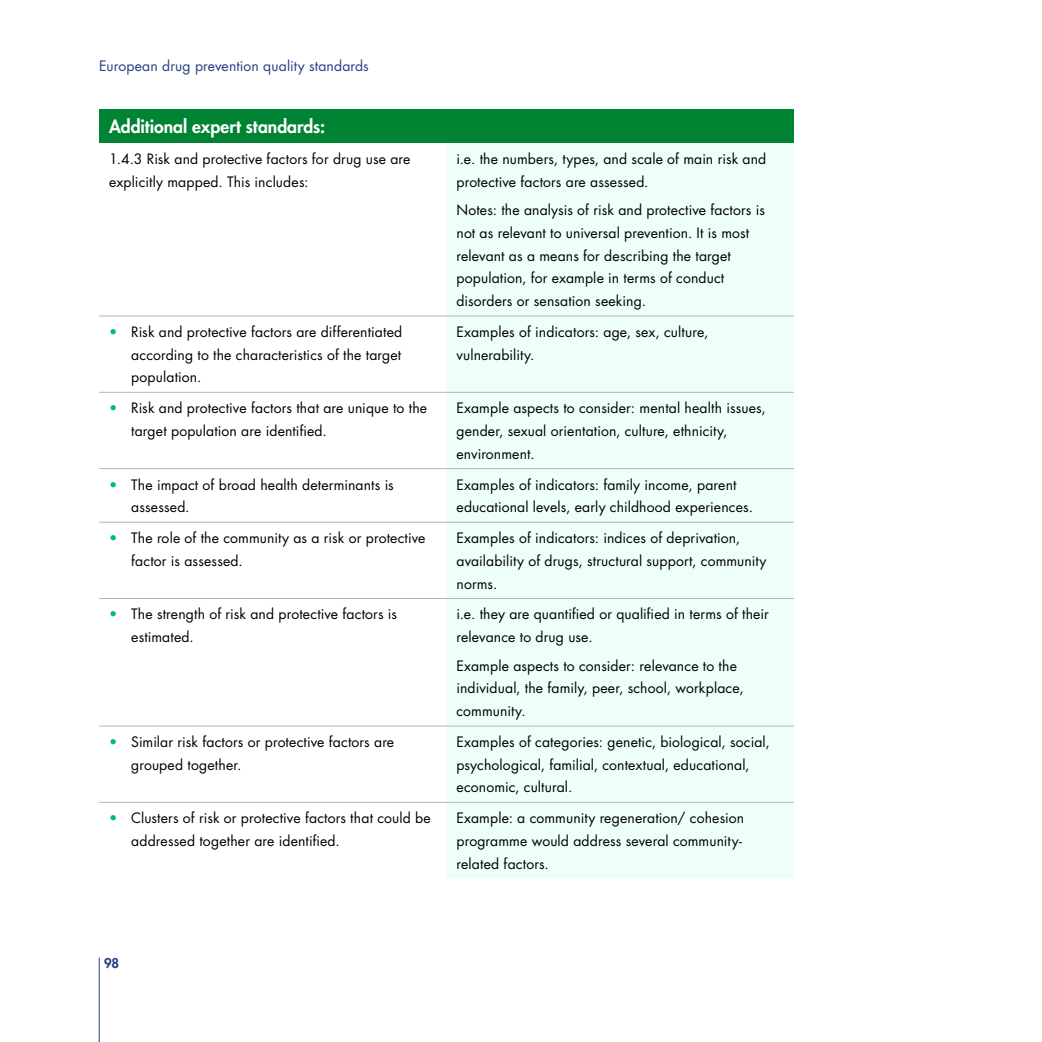
<style>
.page{position:relative;width:1042px;height:1042px;background:#fff}
.page>*{position:absolute;margin:0;border:0;box-sizing:border-box;transform-origin:0 0}
.Titulo_tabla_cpo_10{font:800 17.5px "Futura";color:#fff}
.Texto_tabla{font:14px/22.8px "Futura";letter-spacing:.01em;color:#000}
.t1{font:14px "Futura";letter-spacing:.005em;color:#253f84}
.t2{font:800 13.12px "Futura";color:#253f84}
.s1{color:#04b688}
</style>
<div class="page">
<hr style="left:99px;top:957px;width:1px;height:85px;background:#253f84">
<div style="left:99px;top:109px;width:695px;height:34px;background:#008332"></div>
<div style="left:446px;top:143px;width:348px;height:735px;background:#eefff8"></div>
<hr style="left:99px;top:315px;width:347px;height:1px;background:#b5b5b5">
<hr style="left:446px;top:315px;width:348px;height:1px;background:#b5b5b5">
<hr style="left:99px;top:392px;width:347px;height:1px;background:#b5b5b5">
<hr style="left:446px;top:392px;width:348px;height:1px;background:#b5b5b5">
<hr style="left:99px;top:468px;width:347px;height:1px;background:#b5b5b5">
<hr style="left:446px;top:468px;width:348px;height:1px;background:#b5b5b5">
<hr style="left:99px;top:522px;width:347px;height:1px;background:#b5b5b5">
<hr style="left:446px;top:522px;width:348px;height:1px;background:#b5b5b5">
<hr style="left:99px;top:598px;width:347px;height:1px;background:#b5b5b5">
<hr style="left:446px;top:598px;width:348px;height:1px;background:#b5b5b5">
<hr style="left:99px;top:725px;width:347px;height:1px;background:#b5b5b5">
<hr style="left:446px;top:725px;width:348px;height:1px;background:#b5b5b5">
<hr style="left:99px;top:802px;width:347px;height:1px;background:#b5b5b5">
<hr style="left:446px;top:802px;width:348px;height:1px;background:#b5b5b5">
<p class="t1" style="left:99px;top:56px;width:271px">European drug prevention quality standards</p>
<p class="Titulo_tabla_cpo_10" style="left:109px;top:115px;width:217px">Additional expert standards:</p>
<p class="Texto_tabla" style="left:109px;top:147px;width:303px">1.4.3 Risk and protective factors for drug use are explicitly mapped. This includes:</p>
<p class="Texto_tabla" style="left:456px;top:147px;width:311px">i.e. the numbers, types, and scale of main risk and protective factors are assessed.</p>
<p class="Texto_tabla" style="left:456px;top:198px;width:310px">Notes: the analysis of risk and protective factors is not as relevant to universal prevention. It is most relevant as a means for describing the target population, for example in terms of conduct disorders or sensation seeking.</p>
<p class="Texto_tabla" style="left:131px;top:320px;width:273px;text-align:justify;text-indent:-22px"><span class="s1">•</span> Risk and protective factors are differentiated according to the characteristics of the target population.</p>
<p class="Texto_tabla" style="left:456px;top:320px;width:253px">Examples of indicators: age, sex, culture, vulnerability.</p>
<p class="Texto_tabla" style="left:131px;top:396px;width:297px;text-indent:-22px"><span class="s1">•</span> Risk and protective factors that are unique to the target population are identified.</p>
<p class="Texto_tabla" style="left:456px;top:396px;width:311px">Example aspects to consider: mental health issues, gender, sexual orientation, culture, ethnicity, environment.</p>
<p class="Texto_tabla" style="left:131px;top:473px;width:264px;text-indent:-22px"><span class="s1">•</span> The impact of broad health determinants is assessed.</p>
<p class="Texto_tabla" style="left:456px;top:473px;width:298px">Examples of indicators: family income, parent educational levels, early childhood experiences.</p>
<p class="Texto_tabla" style="left:131px;top:526px;width:296px;text-indent:-22px"><span class="s1">•</span> The role of the community as a risk or protective factor is assessed.</p>
<p class="Texto_tabla" style="left:456px;top:526px;width:312px">Examples of indicators: indices of deprivation, availability of drugs, structural support, community norms.</p>
<p class="Texto_tabla" style="left:131px;top:603px;width:267px;text-indent:-22px"><span class="s1">•</span> The strength of risk and protective factors is estimated.</p>
<p class="Texto_tabla" style="left:456px;top:603px;width:314px">i.e. they are quantified or qualified in terms of their relevance to drug use.</p>
<p class="Texto_tabla" style="left:456px;top:654px;width:289px">Example aspects to consider: relevance to the individual, the family, peer, school, workplace, community.</p>
<p class="Texto_tabla" style="left:131px;top:730px;width:264px;text-indent:-22px"><span class="s1">•</span> Similar risk factors or protective factors are grouped together.</p>
<p class="Texto_tabla" style="left:456px;top:730px;width:315px">Examples of categories: genetic, biological, social, psychological, familial, contextual, educational, economic, cultural.</p>
<p class="Texto_tabla" style="left:131px;top:806px;width:301px;text-indent:-22px"><span class="s1">•</span> Clusters of risk or protective factors that could be addressed together are identified.</p>
<p class="Texto_tabla" style="left:456px;top:806px;width:289px">Example: a community regeneration/ cohesion programme would address several community&shy;related factors.</p>
<p class="t2" style="left:104px;top:954px;width:17px">98</p>
</div>
